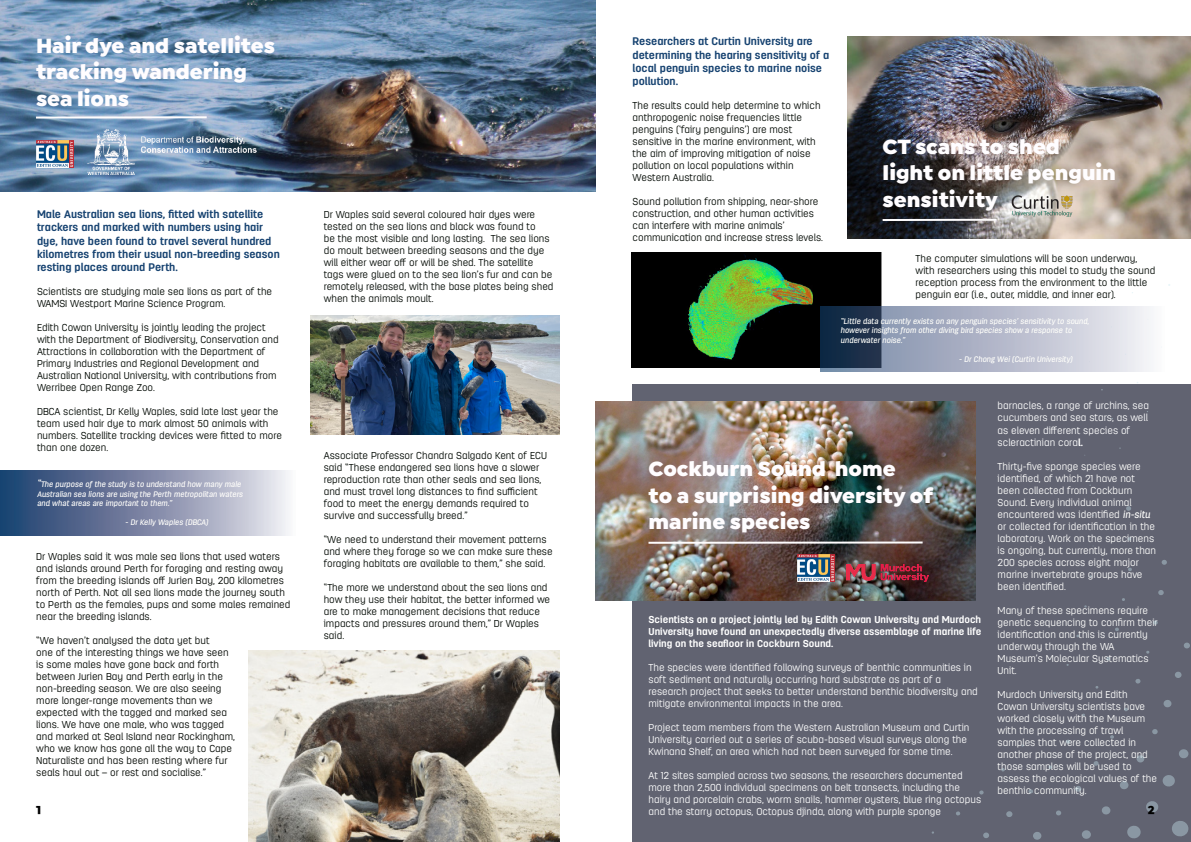
<style>
.page{position:relative;width:1191px;height:842px;background:#fff}
.page>*{position:absolute;margin:0;border:0;box-sizing:border-box;transform-origin:0 0}
.t1{font:900 22px/26.4px "Isidora Sans";color:#fffdff}
.t2{font:900 12px "Isidora Sans";color:#000}
.t3{font:700 11px/13.2px "Antartida Rounded";color:#174371}
.t4{font:300 10px/12px "Antartida Rounded";color:#000802}
.t5{font:300 10px/12px "Antartida Rounded";color:#fff}
.t6{font:300 10px/12px "Antartida Rounded";color:#fffffd}
.t7{font:300 10px/12px "Antartida Rounded";color:#000600}
.t8{font:700 10px/12px "Antartida Rounded";color:#fff;text-align:justify}
.t9{font:italic 500 8px/9.6px "Antartida Rounded";color:#fffffb}
.t10{font:italic 500 8px/9.6px "Antartida Rounded";color:#fffefb}
.s1{font-size:10px}
.s2{font-weight:700}
.s3{font-weight:500;font-style:italic}
</style>
<div class="page">
<img style="left:0;top:0;width:595px;height:192px">
<svg style="left:0;top:470px;width:289px;height:65px;background:#808ca9"></svg>
<hr style="left:36px;top:116px;width:171px;height:3px;background:#fefcfd">
<img style="left:310px;top:315px;width:249px;height:119px">
<img style="left:36px;top:141px;width:37px;height:27px">
<img style="left:847px;top:36px;width:344px;height:202px">
<hr style="left:882px;top:219px;width:114px;height:2px;background:#fefcfd">
<img style="left:631px;top:253px;width:250px;height:114px">
<img style="left:1010px;top:195px;width:63px;height:22px">
<div style="left:632px;top:384px;width:559px;height:458px;background:#616371"></div>
<img style="left:595px;top:402px;width:380px;height:199px">
<svg style="left:979px;top:790px;width:4px;height:5px"></svg>
<svg style="left:956px;top:811px;width:4px;height:5px"></svg>
<svg style="left:1126px;top:506px;width:5px;height:5px"></svg>
<svg style="left:1127px;top:537px;width:4px;height:4px"></svg>
<svg style="left:1106px;top:657px;width:4px;height:4px"></svg>
<svg style="left:1066px;top:739px;width:4px;height:5px"></svg>
<svg style="left:1048px;top:765px;width:4px;height:4px"></svg>
<svg style="left:1028px;top:789px;width:5px;height:5px"></svg>
<svg style="left:1006px;top:811px;width:6px;height:6px"></svg>
<svg style="left:983px;top:832px;width:6px;height:6px"></svg>
<svg style="left:1161px;top:560px;width:5px;height:5px"></svg>
<svg style="left:1158px;top:590px;width:5px;height:5px"></svg>
<svg style="left:1153px;top:620px;width:4px;height:5px"></svg>
<svg style="left:1135px;top:679px;width:5px;height:5px"></svg>
<svg style="left:1124px;top:707px;width:4px;height:4px"></svg>
<svg style="left:1110px;top:735px;width:4px;height:4px"></svg>
<svg style="left:1093px;top:761px;width:5px;height:5px"></svg>
<svg style="left:1075px;top:786px;width:6px;height:6px"></svg>
<svg style="left:1056px;top:810px;width:5px;height:6px"></svg>
<svg style="left:1033px;top:832px;width:8px;height:8px"></svg>
<svg style="left:1184px;top:642px;width:6px;height:7px"></svg>
<svg style="left:1175px;top:671px;width:6px;height:7px"></svg>
<svg style="left:1163px;top:700px;width:8px;height:8px"></svg>
<svg style="left:1152px;top:729px;width:5px;height:5px"></svg>
<svg style="left:1136px;top:755px;width:8px;height:8px"></svg>
<svg style="left:1120px;top:781px;width:8px;height:8px"></svg>
<svg style="left:1102px;top:806px;width:8px;height:9px"></svg>
<svg style="left:1082px;top:830px;width:9px;height:9px"></svg>
<svg style="left:1179px;top:749px;width:9px;height:9px"></svg>
<svg style="left:1162px;top:775px;width:12px;height:12px"></svg>
<svg style="left:1146px;top:801px;width:12px;height:12px"></svg>
<svg style="left:1127px;top:825px;width:13px;height:14px"></svg>
<svg style="left:1172px;top:821px;width:16px;height:16px"></svg>
<hr style="left:648px;top:541px;width:274px;height:3px;background:#fefcfd">
<img style="left:248px;top:650px;width:311px;height:192px">
<svg style="left:820px;top:307px;width:331px;height:65px;background:#9ea6b8"></svg>
<img style="left:87px;top:126px;width:174px;height:49px">
<img style="left:798px;top:554px;width:36px;height:27px">
<img style="left:846px;top:564px;width:82px;height:17px">
<h1 class="t1" style="left:36px;top:32px;width:240px">Hair dye and satellites tracking wandering sea lions</h1>
<p class="t3" style="left:632px;top:35px;width:198px">Researchers at Curtin University are determining the hearing sensitivity of a local penguin species to marine noise pollution.</p>
<p class="t4" style="left:632px;top:100px;width:189px">The results could help determine to which anthropogenic noise frequencies little penguins (‘fairy penguins’) are most sensitive in the marine environment, with the aim of improving mitigation of noise pollution on local populations within Western Australia.</p>
<p class="t4" style="left:632px;top:196px;width:192px">Sound pollution from shipping, near-shore construction, and other human activities can interfere with marine animals’ communication and increase stress levels.</p>
<h1 class="t1" style="left:882px;top:133px;width:235px">CT scans to shed light on little penguin sensitivity</h1>
<p class="t3" style="left:37px;top:208px;width:244px">Male Australian sea lions, fitted with satellite trackers and marked with numbers using hair dye, have been found to travel several hundred kilometres from their usual non-breeding season resting places around Perth.</p>
<p class="t4" style="left:37px;top:286px;width:237px">Scientists are studying male sea lions as part of the<br>WAMSI Westport Marine Science Program.</p>
<p class="t4" style="left:37px;top:322px;width:243px">Edith Cowan University is jointly leading the project with the Department of Biodiversity, Conservation and Attractions in collaboration with the Department of Primary Industries and Regional Development and Australian National University, with contributions from Werribee Open Range Zoo.</p>
<p class="t4" style="left:37px;top:406px;width:246px">DBCA scientist, Dr Kelly Waples, said late last year the team used hair dye to mark almost 50 animals with numbers. Satellite tracking devices were fitted to more than one dozen.</p>
<p class="t10" style="left:37px;top:480px;width:207px"><span class="s1">“</span>The purpose of the study is to understand how many male<br>Australian sea lions are using the Perth metropolitan waters and what areas are important to them.”</p>
<p class="t10" style="left:125px;top:518px;width:85px">- Dr Kelly Waples (DBCA)</p>
<p class="t7" style="left:36px;top:550px;width:256px">Dr Waples said it was male sea lions that used waters and islands around Perth for foraging and resting away from the breeding islands off Jurien Bay, 200 kilometres north of Perth. Not all sea lions made the journey south to Perth as the females, pups and some males remained near the breeding islands.</p>
<p class="t7" style="left:36px;top:634px;width:200px">“We haven’t analysed the data yet but<br>one of the interesting things we have seen is some males have gone back and forth between Jurien Bay and Perth early in the non-breeding season. We are also seeing more longer-range movements than we expected with the tagged and marked sea lions. We have one male, who was tagged and marked at Seal Island near Rockingham, who we know has gone all the way to Cape Naturaliste and has been resting where fur seals haul out – or rest and socialise.”</p>
<p class="t4" style="left:324px;top:209px;width:231px">Dr Waples said several coloured hair dyes were tested on the sea lions and black was found to<br>be the most visible and long lasting. The sea lions do moult between breeding seasons and the dye will either wear off or will be shed. The satellite tags were glued on to the sea lion’s fur and can be remotely released, with the base plates being shed when the animals moult.</p>
<p class="t4" style="left:915px;top:252px;width:241px">The computer simulations will be soon underway, with researchers using this model to study the sound reception process from the environment to the little penguin ear (i.e., outer, middle, and inner ear).</p>
<p class="t9" style="left:840px;top:316px;width:250px">“Little data currently exists on any penguin species’ sensitivity to sound, however insights from other diving bird species show a response to underwater noise.”</p>
<p class="t9" style="left:959px;top:355px;width:115px">- Dr Chong Wei (Curtin University)</p>
<p class="t5" style="left:997px;top:400px;width:153px">barnacles, a range of urchins, sea cucumbers and sea stars, as well as eleven different species of scleractinian cora<span class="s2">l.</span></p>
<p class="t6" style="left:997px;top:460px;width:160px">Thirty-five sponge species were identified, of which 21 have not been collected from Cockburn<br>Sound. Every individual animal encountered was identified <span class="s3">in-situ </span>or collected for identification in the laboratory. Work on the specimens is ongoing, but currently, more than<br>200 species across eight major marine invertebrate groups have been identified.</p>
<p class="t6" style="left:997px;top:604px;width:162px">Many of these specimens require genetic sequencing to confirm their identification and this is currently underway through the WA<br>Museum’s Molecular Systematics<br>Unit.</p>
<p class="t6" style="left:997px;top:688px;width:161px">Murdoch University and Edith<br>Cowan University scientists have worked closely with the Museum with the processing of trawl samples that were collected in another phase of the project, and those samples will be used to assess the ecological values of the benthic community.</p>
<p class="t4" style="left:324px;top:449px;width:225px">Associate Professor Chandra Salgado Kent of ECU said “These endangered sea lions have a slower reproduction rate than other seals and sea lions, and must travel long distances to find sufficient food to meet the energy demands required to survive and successfully breed.”</p>
<p class="t4" style="left:324px;top:533px;width:230px">“We need to understand their movement patterns and where they forage so we can make sure these foraging habitats are available to them,” she said.</p>
<p class="t4" style="left:324px;top:581px;width:228px">“The more we understand about the sea lions and how they use their habitat, the better informed we are to make management decisions that reduce impacts and pressures around them,” Dr Waples said.</p>
<h1 class="t1" style="left:648px;top:456px;width:286px">Cockburn Sound home<br>to a surprising diversity of marine species</h1>
<p class="t8" style="left:648px;top:614px;width:334px">Scientists on a project jointly led by Edith Cowan University and Murdoch University have found an unexpectedly diverse assemblage of marine life living on the seafloor in Cockburn Sound.</p>
<p class="t5" style="left:648px;top:662px;width:331px">The species were identified following surveys of benthic communities in soft sediment and naturally occurring hard substrate as part of a research project that seeks to better understand benthic biodiversity and mitigate environmental impacts in the area.</p>
<p class="t5" style="left:648px;top:722px;width:322px">Project team members from the Western Australian Museum and Curtin<br>University carried out a series of scuba-based visual surveys along the<br>Kwinana Shelf, an area which had not been surveyed for some time.</p>
<p class="t5" style="left:648px;top:770px;width:334px">At 12 sites sampled across two seasons, the researchers documented more than 2,500 individual specimens on belt transects, including the hairy and porcelain crabs, worm snails, hammer oysters, blue ring octopus and the starry octopus, Octopus djinda, along with purple sponge</p>
<p class="t2" style="left:36px;top:803px;width:7px">1</p>
<p class="t2" style="left:1147px;top:803px;width:8px">2</p>
</div>
